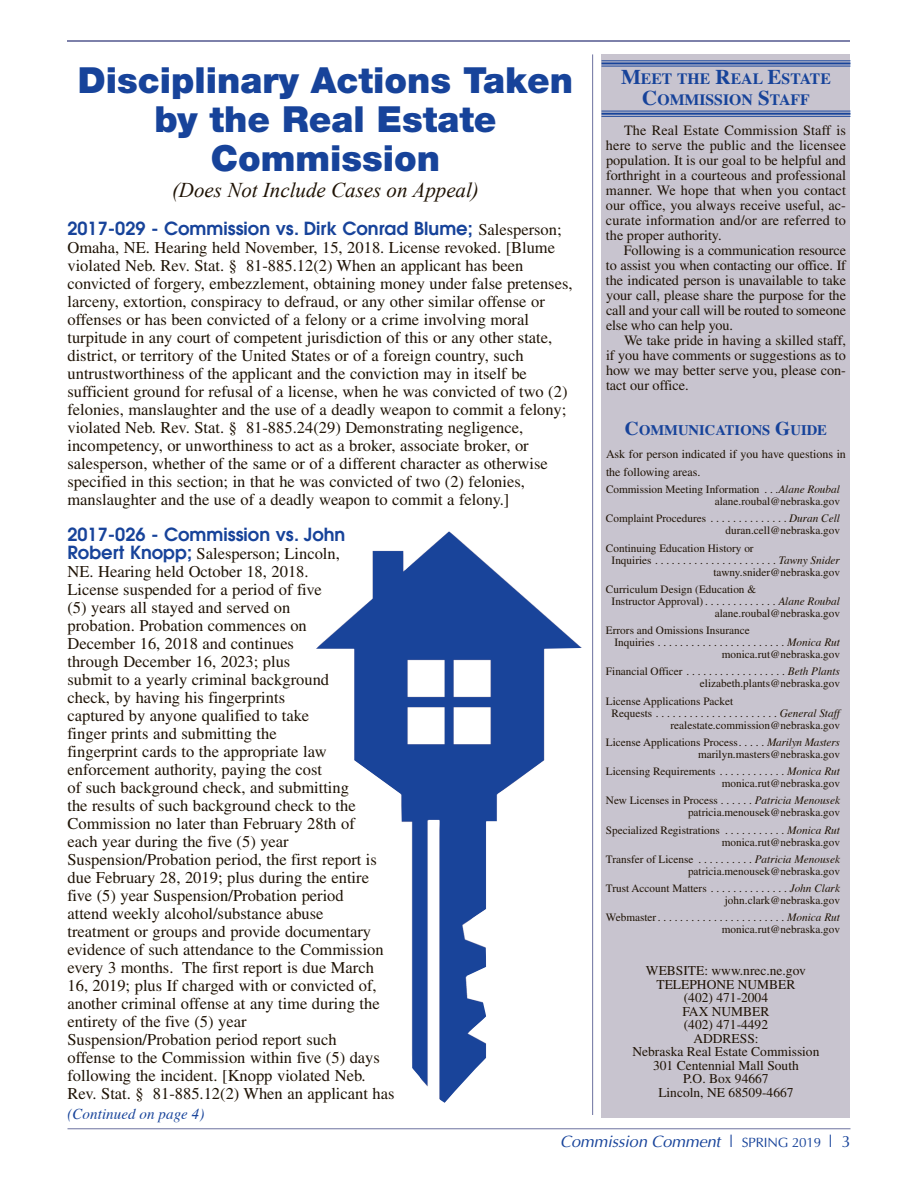
<style>
.page{position:relative;width:918px;height:1188px;background:#fff}
.page>*{position:absolute;margin:0;border:0;box-sizing:border-box;transform-origin:0 0}
.t1{font:900 36px/39px "Helvetica Neue";color:#17439a;text-align:center}
.t2{font:italic 21px "Times New Roman";color:#1f1305}
.t3{font:600 18px "Avant Garde";color:#17439a}
.t4{font:16.5px/18px "Times";color:#1f1305}
.t5{font:italic 16.5px "Optima";letter-spacing:-.005em;color:#17439a}
.t6{font:700 15.75px/21px "Times";color:#17439a;text-align:center}
.t7{font:italic 15px "Times";letter-spacing:.005em;color:#17439a}
.t8{font:700 14.7px "Times";color:#17439a}
.t9{font:14.25px/15px "Times";color:#1f1305;text-align:justify}
.t10{font:13.5px/13.5px "Times";color:#1f1305;text-align:center}
.t11{font:12px/18px "Times";color:#1f1305}
.t12{font:11.25px/12px "Times";color:#1f1305;text-align:right}
.s1{font-family:"Times";font-weight:400;font-size:16.5px;color:#1f1305}
.s2{font-family:"Avant Garde";font-weight:600;font-size:18px;color:#17439a}
.s3{font-size:21px}
.s4{font-size:19.5px}
.s5{font-style:italic}
.s6{font-style:normal}
.s7{font-style:normal;font-size:13.5px}
</style>
<div class="page">
<hr style="left:68px;top:40px;width:782px;height:2px;background:#7d81aa">
<hr style="left:68px;top:1128px;width:782px;height:1px;background:#7d81aa">
<hr style="left:592px;top:54px;width:1px;height:1061px;background:#7d81aa">
<div style="left:602px;top:54px;width:248px;height:1064px;background:#c8c4cf"></div>
<hr style="left:602px;top:60px;width:248px;height:1px;background:#17439a">
<hr style="left:602px;top:62px;width:248px;height:2px;background:#17439a">
<hr style="left:602px;top:66px;width:248px;height:1px;background:#17439a">
<hr style="left:602px;top:111px;width:248px;height:1px;background:#17439a">
<hr style="left:602px;top:113px;width:248px;height:2px;background:#17439a">
<hr style="left:602px;top:116px;width:248px;height:1px;background:#17439a">
<img style="left:316px;top:531px;width:266px;height:572px">
<h1 class="t1" style="left:78px;top:64px;width:497px">Disciplinary Actions Taken by the Real Estate<br>Commission</h1>
<p class="t2" style="left:172px;top:178px;width:308px">(Does Not Include Cases on Appeal)</p>
<p class="t3" style="left:68px;top:222px;width:496px">2017-029 - Commission vs. Dirk Conrad Blume; <span class="s1">Salesperson;</span></p>
<p class="t4" style="left:67px;top:240px;width:507px">Omaha, NE. Hearing held November, 15, 2018. License revoked. [Blume violated Neb. Rev. Stat. § 81-885.12(2) When an applicant has been convicted of forgery, embezzlement, obtaining money under false pretenses, larceny, extortion, conspiracy to defraud, or any other similar offense or offenses or has been convicted of a felony or a crime involving moral turpitude in any court of competent jurisdiction of this or any other state, district, or territory of the United States or of a foreign country, such untrustworthiness of the applicant and the conviction may in itself be sufficient ground for refusal of a license, when he was convicted of two (2) felonies, manslaughter and the use of a deadly weapon to commit a felony; violated Neb. Rev. Stat. § 81-885.24(29) Demonstrating negligence, incompetency, or unworthiness to act as a broker, associate broker, or salesperson, whether of the same or of a different character as otherwise specified in this section; in that he was convicted of two (2) felonies, manslaughter and the use of a deadly weapon to commit a felony.]</p>
<p class="t3" style="left:68px;top:528px;width:279px">2017-026 - Commission vs. John</p>
<p class="t4" style="left:67px;top:546px;width:329px"><span class="s2">Robert Knopp;</span> Salesperson; Lincoln,<br>NE. Hearing held October 18, 2018.<br>License suspended for a period of five<br>(5) years all stayed and served on<br>probation. Probation commences on<br>December 16, 2018 and continues<br>through December 16, 2023; plus<br>submit to a yearly criminal background<br>check, by having his fingerprints<br>captured by anyone qualified to take<br>finger prints and submitting the<br>fingerprint cards to the appropriate law enforcement authority, paying the cost<br>of such background check, and submitting<br>the results of such background check to the Commission no later than February 28th of<br>each year during the five (5) year Suspension/Probation period, the first report is due February 28, 2019; plus during the entire five (5) year Suspension/Probation period<br>attend weekly alcohol/substance abuse<br>treatment or groups and provide documentary evidence of such attendance to the Commission every 3 months. The first report is due March 16, 2019; plus If charged with or convicted of, another criminal offense at any time during the entirety of the five (5) year Suspension/Probation period report such<br>offense to the Commission within five (5) days following the incident. [Knopp violated Neb.<br>Rev. Stat. § 81-885.12(2) When an applicant has</p>
<p class="t7" style="left:68px;top:1108px;width:138px">(Continued on page 4)</p>
<p class="t6" style="left:621px;top:70px;width:211px"><span class="s3">M</span>EET THE <span class="s3">R</span>EAL <span class="s3">E</span>STATE<br><span class="s3">C</span>OMMISSION <span class="s3">S</span>TAFF</p>
<p class="t9" style="left:606px;top:124px;width:242px;text-indent:18px">The Real Estate Commission Staff is here to serve the public and the licensee population. It is our goal to be helpful and forthright in a courteous and professional manner. We hope that when you contact our office, you always receive useful, ac&shy;curate information and/or are referred to the proper authority.</p>
<p class="t9" style="left:606px;top:244px;width:242px;text-indent:18px">Following is a communication resource to assist you when contacting our office. If the indicated person is unavailable to take your call, please share the purpose for the call and your call will be routed to someone else who can help you.</p>
<p class="t9" style="left:606px;top:334px;width:242px;text-indent:18px">We take pride in having a skilled staff, if you have comments or suggestions as to how we may better serve you, please con&shy;tact our office.</p>
<p class="t8" style="left:625px;top:424px;width:204px"><span class="s4">C</span>OMMUNICATIONS <span class="s4">G</span>UIDE</p>
<p class="t11" style="left:606px;top:446px;width:241px">Ask for person indicated if you have questions in the following areas.</p>
<p class="t12" style="left:606px;top:484px;width:236px">Commission Meeting Information . . .<span class="s5">Alane Roubal </span>alane.roubal@nebraska.gov</p>
<p class="t12" style="left:606px;top:514px;width:236px">Complaint Procedures <span class="s5">. . . . . . . . . . . . . . Duran Cell </span>duran.cell@nebraska.gov</p>
<p class="t12" style="left:606px;top:543px;width:149px">Continuing Education History or</p>
<p class="t12" style="left:612px;top:555px;width:230px">Inquiries . . . . . . . . . . . . . . . . . . . . . . <span class="s5">Tawny Snider</span></p>
<p class="t12" style="left:713px;top:567px;width:128px">tawny.snider@nebraska.gov</p>
<p class="t12" style="left:606px;top:584px;width:152px">Curriculum Design (Education &amp;</p>
<p class="t12" style="left:612px;top:596px;width:230px">Instructor Approval) . . . . . . . . . . . . . <span class="s5">Alane Roubal</span></p>
<p class="t12" style="left:715px;top:608px;width:127px">alane.roubal@nebraska.gov</p>
<p class="t12" style="left:606px;top:625px;width:145px">Errors and Omissions Insurance</p>
<p class="t12" style="left:614px;top:637px;width:227px">Inquiries . . . . . . . . . . . . . . . . . . . . . . . <span class="s5">Monica Rut</span></p>
<p class="t12" style="left:722px;top:649px;width:120px">monica.rut@nebraska.gov</p>
<p class="t12" style="left:606px;top:667px;width:235px">Financial Officer . . . . . . . . . . . . . . . . . . <span class="s5">Beth Plants </span>elizabeth.plants@nebraska.gov</p>
<p class="t12" style="left:606px;top:696px;width:129px">License Applications Packet</p>
<p class="t12" style="left:612px;top:708px;width:230px">Requests . . . . . . . . . . . . . . . . . . . . . . <span class="s5">General Staff</span></p>
<p class="t12" style="left:671px;top:720px;width:171px">realestate.commission@nebraska.gov</p>
<p class="t12" style="left:606px;top:737px;width:236px">License Applications Process. . . . . <span class="s5">Marilyn Masters </span>marilyn.masters@nebraska.gov</p>
<p class="t12" style="left:606px;top:766px;width:236px">Licensing Requirements . . . . . . . . . . . . <span class="s5">Monica Rut </span>monica.rut@nebraska.gov</p>
<p class="t12" style="left:606px;top:796px;width:236px">New Licenses in Process . . . . . . <span class="s5">Patricia Menousek </span>patricia.menousek@nebraska.gov</p>
<p class="t12" style="left:606px;top:825px;width:236px">Specialized Registrations . . . . . . . . . . . <span class="s5">Monica Rut </span>monica.rut@nebraska.gov</p>
<p class="t12" style="left:606px;top:854px;width:236px">Transfer of License . . . . . . . . . . <span class="s5">Patricia Menousek </span>patricia.menousek@nebraska.gov</p>
<p class="t12" style="left:606px;top:883px;width:236px">Trust Account Matters . . . . . . . . . . . . . . <span class="s5">John Clark </span>john.clark@nebraska.gov</p>
<p class="t12" style="left:606px;top:913px;width:236px">Webmaster. . . . . . . . . . . . . . . . . . . . . . . <span class="s5">Monica Rut </span>monica.rut@nebraska.gov</p>
<p class="t10" style="left:633px;top:965px;width:188px">WEBSITE: www.nrec.ne.gov<br>TELEPHONE NUMBER<br>(402) 471-2004<br>FAX NUMBER<br>(402) 471-4492<br>ADDRESS:<br>Nebraska Real Estate Commission<br>301 Centennial Mall South<br>P.O. Box 94667<br>Lincoln, NE 68509-4667</p>
<p class="t5" style="left:560px;top:1132px;width:292px">Commission Comment <span class="s6">|</span> <span class="s7">SPRING 2019</span> <span class="s6">| 3</span></p>
</div>
